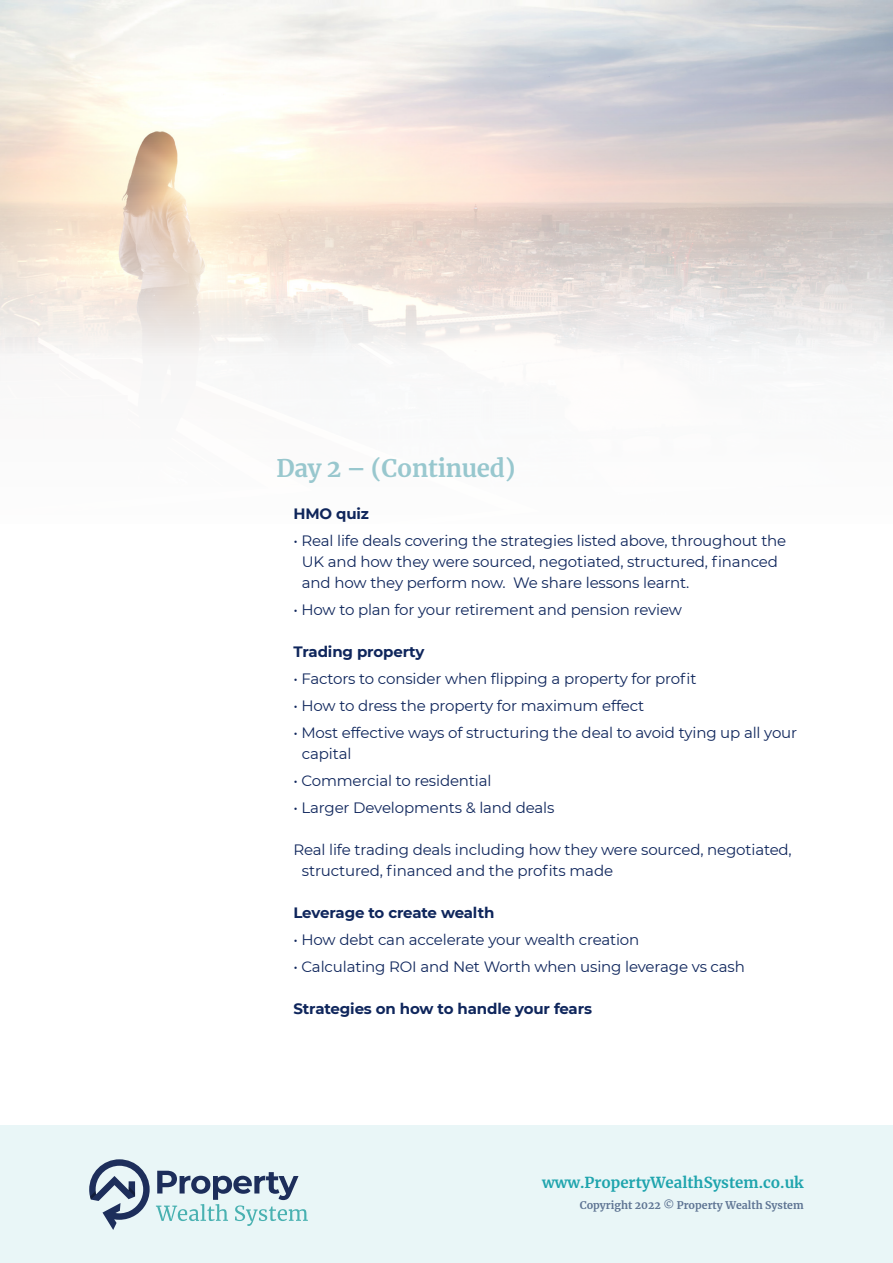
<style>
.page{position:relative;width:893px;height:1263px;background:#fff}
.page>*{position:absolute;margin:0;border:0;box-sizing:border-box;transform-origin:0 0}
.BODY_BLUE{font:700 24px "Merriweather";letter-spacing:-.01em;color:#9acad1}
.BODY_BLUE-2{font:15px/21px "Montserrat";letter-spacing:-.01em;color:#0f265c}
.BODY_BLUE-3{font:700 15px "Montserrat";letter-spacing:-.01em;color:#0f265c}
.t1{font:700 15px "Merriweather";color:#1ea4ad}
.t2{font:700 10.5px "Merriweather";color:#5e7493}
</style>
<div class="page">
<div style="left:0;top:1126px;width:893px;height:137px;background:#e9f6f7"></div>
<svg style="left:156px;top:1171px;width:152px;height:55px"></svg>
<svg style="left:89px;top:1159px;width:61px;height:71px"></svg>
<img style="left:0;top:0;width:893px;height:356px">
<p class="BODY_BLUE" style="left:276px;top:452px;width:240px">Day 2 – (Continued)</p>
<p class="BODY_BLUE-3" style="left:293px;top:503px;width:77px">HMO quiz</p>
<p class="BODY_BLUE-2" style="left:302px;top:530px;width:486px;text-indent:-9px">• Real life deals covering the strategies listed above, throughout the<br>UK and how they were sourced, negotiated, structured, financed and how they perform now. We share lessons learnt.</p>
<p class="BODY_BLUE-2" style="left:293px;top:599px;width:390px">• How to plan for your retirement and pension review</p>
<p class="BODY_BLUE-3" style="left:293px;top:641px;width:132px">Trading property</p>
<p class="BODY_BLUE-2" style="left:293px;top:668px;width:405px">• Factors to consider when flipping a property for profit</p>
<p class="BODY_BLUE-2" style="left:293px;top:695px;width:352px">• How to dress the property for maximum effect</p>
<p class="BODY_BLUE-2" style="left:302px;top:722px;width:497px;text-indent:-9px">• Most effective ways of structuring the deal to avoid tying up all your capital</p>
<p class="BODY_BLUE-2" style="left:293px;top:770px;width:200px">• Commercial to residential</p>
<p class="BODY_BLUE-2" style="left:293px;top:797px;width:262px">• Larger Developments &amp; land deals</p>
<p class="BODY_BLUE-2" style="left:302px;top:839px;width:491px;text-indent:-9px">Real life trading deals including how they were sourced, negotiated, structured, financed and the profits made</p>
<p class="BODY_BLUE-3" style="left:293px;top:902px;width:203px">Leverage to create wealth</p>
<p class="BODY_BLUE-2" style="left:293px;top:929px;width:347px">• How debt can accelerate your wealth creation</p>
<p class="BODY_BLUE-2" style="left:293px;top:956px;width:453px">• Calculating ROI and Net Worth when using leverage vs cash</p>
<p class="BODY_BLUE-3" style="left:293px;top:998px;width:300px">Strategies on how to handle your fears</p>
<p class="t1" style="left:542px;top:1172px;width:263px">www.PropertyWealthSystem.co.uk</p>
<p class="t2" style="left:580px;top:1198px;width:225px">Copyright 2022 © Property Wealth System</p>
</div>
